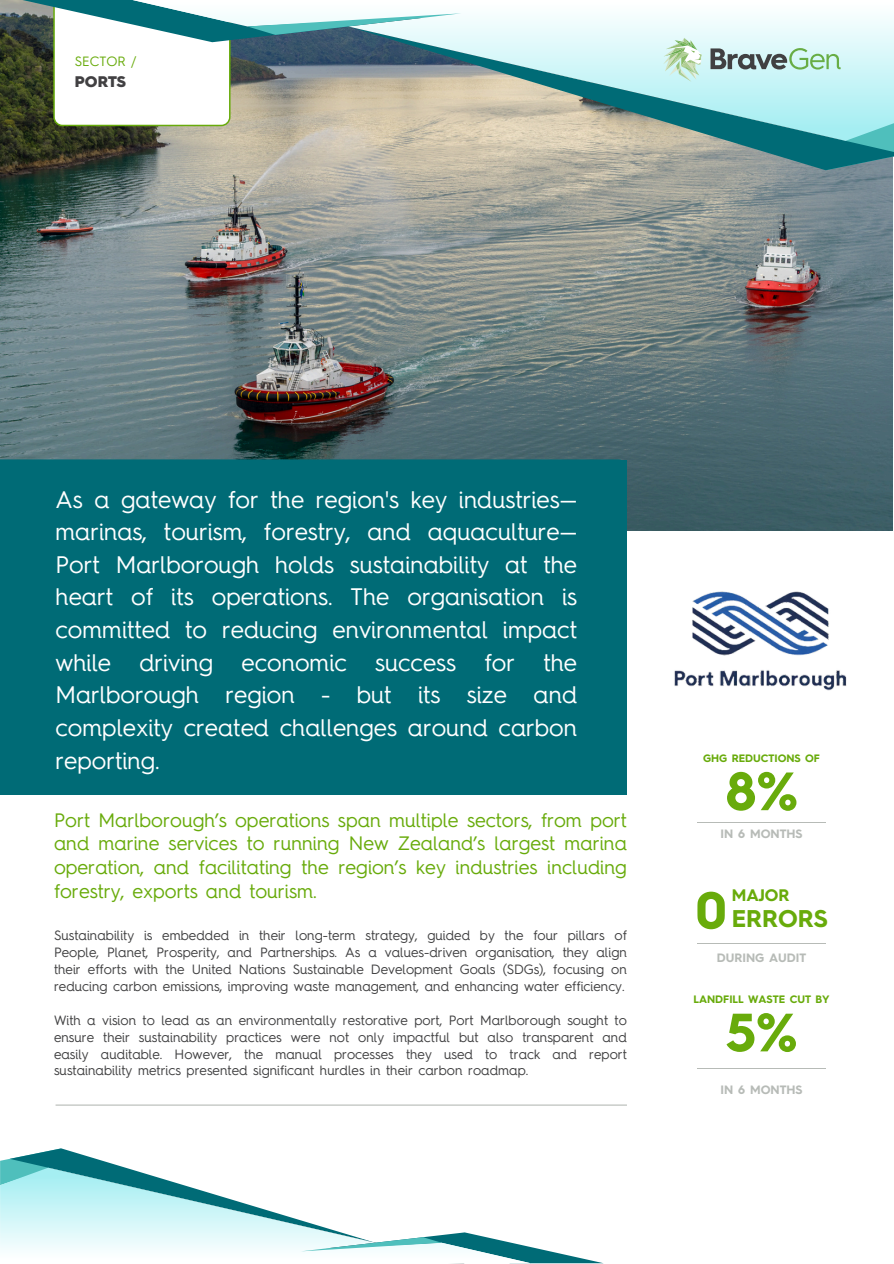
<style>
.page{position:relative;width:894px;height:1264px;background:#fff}
.page>*{position:absolute;margin:0;border:0;box-sizing:border-box;transform-origin:0 0}
.t1{font:700 54px "Hurme Geometric Sans 4";color:#68ab0b}
.t2{font:700 52.35px "Hurme Geometric Sans 4";color:#68ab0b}
.t3{font:700 24.3px "Hurme Geometric Sans 4";color:#68ab0b}
.t4{font:24px/32.7px "Hurme Geometric Sans 4";color:#fff;text-align:justify}
.t5{font:19.5px/23.7px "Hurme Geometric Sans 4";color:#68ab0b;text-align:justify}
.t6{font:700 16.8px "Hurme Geometric Sans 4";color:#68ab0b}
.t7{font:900 15.45px "Hurme Geometric Sans 4";color:#414042}
.t8{font:13.5px/16.8px "Hurme Geometric Sans 4";color:#404041;text-align:justify}
.t9{font:13.5px "Hurme Geometric Sans 4";color:#68ab0b}
.t10{font:700 12.15px "Hurme Geometric Sans 4";color:#b7bbb7}
.t11{font:700 10.8px "Hurme Geometric Sans 4";color:#68ab0b}
</style>
<div class="page">
<img style="left:1px;top:126px;width:891px;height:405px">
<div style="left:0;top:459px;width:626px;height:335px;background:#006b76"></div>
<svg style="left:348px;top:141px;width:545px;height:29px"></svg>
<svg style="left:112px;top:16px;width:781px;height:125px"></svg>
<svg style="left:1px;top:0;width:564px;height:126px"></svg>
<hr style="left:56px;top:1104px;width:570px;height:1px;background:#b7bbb7">
<svg style="left:0;top:1148px;width:602px;height:115px"></svg>
<svg style="left:663px;top:38px;width:38px;height:44px"></svg>
<svg style="left:710px;top:48px;width:130px;height:22px"></svg>
<hr style="left:697px;top:822px;width:128px;height:1px;background:#b7bbb7">
<hr style="left:697px;top:942px;width:128px;height:1px;background:#b7bbb7">
<hr style="left:697px;top:1068px;width:128px;height:1px;background:#b7bbb7">
<img style="left:674px;top:591px;width:173px;height:100px">
<p class="t9" style="left:75px;top:55px;width:63px">SECTOR /</p>
<p class="t7" style="left:75px;top:75px;width:53px">PORTS</p>
<p class="t4" style="left:56px;top:485px;width:523px">As a gateway for the region's key industries— marinas, tourism, forestry, and aquaculture— Port Marlborough holds sustainability at the heart of its operations. The organisation is committed to reducing environmental impact while driving economic success for the Marlborough region - but its size and complexity created challenges around carbon reporting.</p>
<p class="t5" style="left:54px;top:809px;width:574px">Port Marlborough’s operations span multiple sectors, from port and marine services to running New Zealand’s largest marina operation, and facilitating the region’s key industries including forestry, exports and tourism.</p>
<h1 class="t8" style="left:54px;top:928px;width:574px">Sustainability is embedded in their long-term strategy, guided by the four pillars of People, Planet, Prosperity, and Partnerships. As a values-driven organisation, they align their efforts with the United Nations Sustainable Development Goals (SDGs), focusing on reducing carbon emissions, improving waste management, and enhancing water efficiency.</h1>
<h3 class="t8" style="left:54px;top:1012px;width:574px">With a vision to lead as an environmentally restorative port, Port Marlborough sought to ensure their sustainability practices were not only impactful but also transparent and easily auditable. However, the manual processes they used to track and report sustainability metrics presented significant hurdles in their carbon roadmap.</h3>
<h5 class="t11" style="left:703px;top:753px;width:118px">GHG REDUCTIONS OF</h5>
<h4 class="t1" style="left:725px;top:768px;width:74px">8%</h4>
<p class="t10" style="left:720px;top:828px;width:84px">IN 6 MONTHS</p>
<p class="t2" style="left:695px;top:888px;width:33px">0</p>
<p class="t6" style="left:731px;top:888px;width:59px">MAJOR</p>
<p class="t3" style="left:731px;top:908px;width:97px">ERRORS</p>
<h2 class="t10" style="left:716px;top:952px;width:91px">DURING AUDIT</h2>
<p class="t11" style="left:693px;top:994px;width:138px">LANDFILL WASTE CUT BY</p>
<p class="t1" style="left:725px;top:1010px;width:73px">5%</p>
<p class="t10" style="left:720px;top:1084px;width:84px">IN 6 MONTHS</p>
</div>
